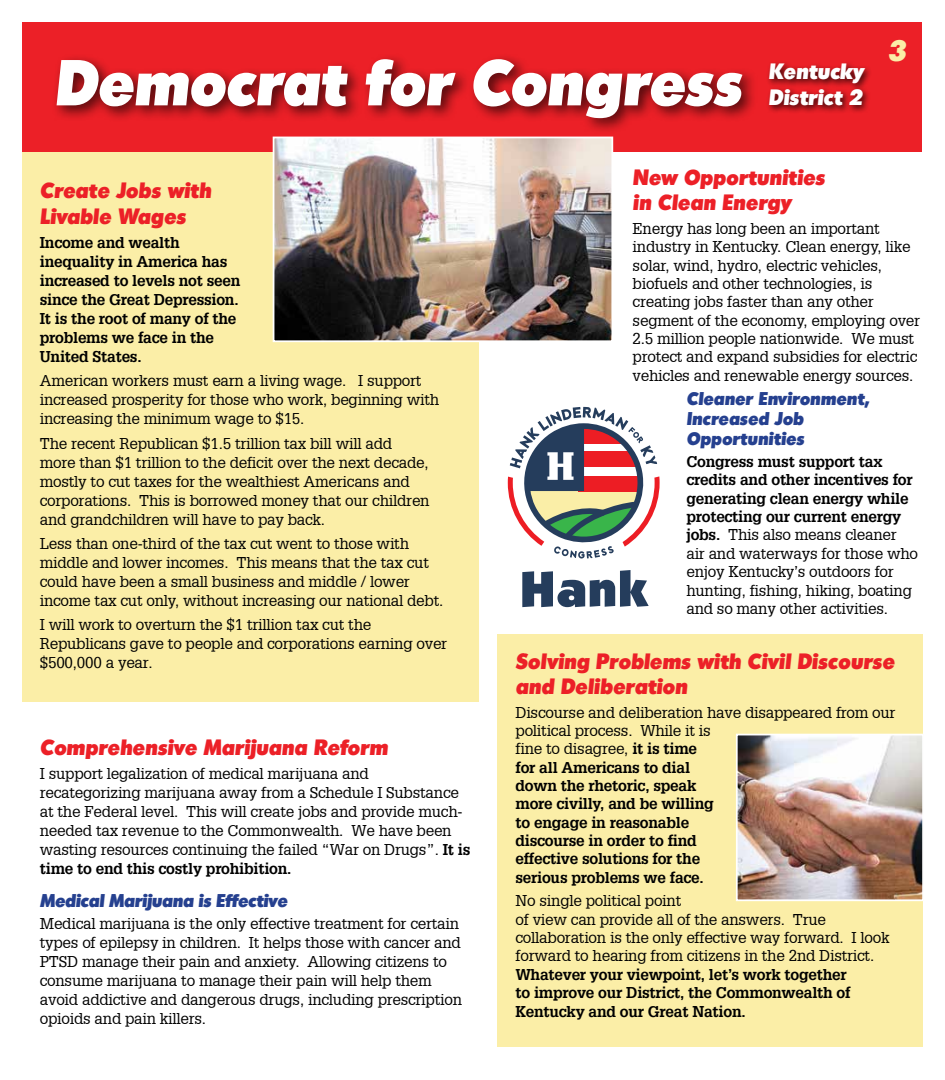
<style>
.page{position:relative;width:945px;height:1080px;background:#fff}
.page>*{position:absolute;margin:0;border:0;box-sizing:border-box;transform-origin:0 0}
.t1{font:italic 62.38px "Admisi Display S Si";letter-spacing:-.005em;color:#fff}
.t2{font:900 49.38px "Performa Black S Si";color:#253d5c;scale:1.1 1}
.t3{font:italic 28.25px "Admisi Display S Si";color:#fbeea7}
.t4{font:italic 21.12px/25.4px "Admisi Display S Si";color:#ec2027}
.t5{font:italic 21.12px/25.4px "Admisi Display S Si";color:#fff}
.t6{font:italic 17.62px/20px "Admisi Display S Si";color:#25408f}
.t7{font:15.25px/19px "Installation S Si";letter-spacing:-.015em;color:#000}
.t8{font:700 15.25px/18.4px "Installation S Si";letter-spacing:-.015em;color:#000}
.s1{font-weight:700}
.s2{font-weight:400}
</style>
<div class="page">
<div style="left:22px;top:152px;width:457px;height:550px;background:#fbeea7"></div>
<div style="left:22px;top:22px;width:900px;height:130px;background:#ec2027"></div>
<svg style="left:508px;top:407px;width:152px;height:152px"></svg>
<div style="left:51px;top:53px;width:707px;height:81px;background:#000;opacity:.65"></div>
<div style="left:497px;top:634px;width:425px;height:412px;background:#fbeea7"></div>
<img style="left:276px;top:140px;width:334px;height:199px">
<div style="left:273px;top:137px;width:340px;height:205px;border:2px solid #fff"></div>
<img style="left:739px;top:737px;width:182px;height:161px">
<div style="left:736px;top:734px;width:188px;height:167px;border:2px solid #fff"></div>
<div style="left:766px;top:60px;width:107px;height:54px;background:#000;opacity:.75"></div>
<h1 class="t1" style="left:54px;top:47px;width:689px">Democrat for Congress</h1>
<h3 class="t5" style="left:769px;top:59px;width:96px">Kentucky<br>District 2</h3>
<h3 class="t3" style="left:888px;top:35px;width:20px">3</h3>
<h3 class="t4" style="left:40px;top:178px;width:173px">Create Jobs with<br>Livable Wages</h3>
<p class="t8" style="left:40px;top:233px;width:202px;line-height:19px">Income and wealth inequality in America has increased to levels not seen since the Great Depression.<br>It is the root of many of the problems we face in the<br>United States.</p>
<p class="t7" style="left:40px;top:371px;width:401px">American workers must earn a living wage. I support increased prosperity for those who work, beginning with increasing the minimum wage to $15.</p>
<p class="t7" style="left:40px;top:433px;width:391px">The recent Republican $1.5 trillion tax bill will add more than $1 trillion to the deficit over the next decade, mostly to cut taxes for the wealthiest Americans and corporations. This is borrowed money that our children and grandchildren will have to pay back.</p>
<p class="t7" style="left:40px;top:534px;width:405px">Less than one-third of the tax cut went to those with middle and lower incomes. This means that the tax cut could have been a small business and middle / lower income tax cut only, without increasing our national debt.</p>
<p class="t7" style="left:40px;top:615px;width:409px">I will work to overturn the $1 trillion tax cut the<br>Republicans gave to people and corporations earning over $500,000 a year.</p>
<h3 class="t4" style="left:40px;top:735px;width:350px">Comprehensive Marijuana Reform</h3>
<p class="t7" style="left:40px;top:764px;width:432px">I support legalization of medical marijuana and recategorizing marijuana away from a Schedule I Substance at the Federal level. This will create jobs and provide much&shy;needed tax revenue to the Commonwealth. We have been wasting resources continuing the failed “War on Drugs”. <span class="s1">It is time to end this costly prohibition.</span></p>
<p class="t6" style="left:40px;top:890px;width:249px">Medical Marijuana is Effective</p>
<p class="t7" style="left:40px;top:914px;width:424px">Medical marijuana is the only effective treatment for certain types of epilepsy in children. It helps those with cancer and PTSD manage their pain and anxiety. Allowing citizens to consume marijuana to manage their pain will help them avoid addictive and dangerous drugs, including prescription opioids and pain killers.</p>
<h3 class="t4" style="left:633px;top:165px;width:194px">New Opportunities in Clean Energy</h3>
<p class="t7" style="left:633px;top:219px;width:289px;line-height:18.4px">Energy has long been an important industry in Kentucky. Clean energy, like solar, wind, hydro, electric vehicles, biofuels and other technologies, is creating jobs faster than any other segment of the economy, employing over 2.5 million people nationwide. We must protect and expand subsidies for electric vehicles and renewable energy sources.</p>
<p class="t6" style="left:686px;top:389px;width:185px">Cleaner Environment,<br>Increased Job<br>Opportunities</p>
<p class="t7" style="left:686px;top:452px;width:233px;line-height:18.4px"><span class="s1">Congress must support tax credits and other incentives for generating clean energy while protecting our current energy jobs.</span> This also means cleaner air and waterways for those who enjoy Kentucky’s outdoors for hunting, fishing, hiking, boating and so many other activities.</p>
<h2 class="t2" style="left:520px;top:558px;width:118px">Hank</h2>
<h3 class="t4" style="left:516px;top:648px;width:380px">Solving Problems with Civil Discourse and Deliberation</h3>
<p class="t8" style="left:516px;top:702px;width:382px"><span class="s2">Discourse and deliberation have disappeared from our political process. While it is<br>fine to disagree,</span> it is time<br>for all Americans to dial<br>down the rhetoric, speak<br>more civilly, and be willing<br>to engage in reasonable<br>discourse in order to find<br>effective solutions for the<br>serious problems we face.</p>
<p class="t7" style="left:516px;top:891px;width:376px;line-height:18.4px">No single political point<br>of view can provide all of the answers. True collaboration is the only effective way forward. I look forward to hearing from citizens in the 2nd District.</p>
<p class="t8" style="left:516px;top:965px;width:337px">Whatever your viewpoint, let’s work together to improve our District, the Commonwealth of<br>Kentucky and our Great Nation.</p>
</div>
